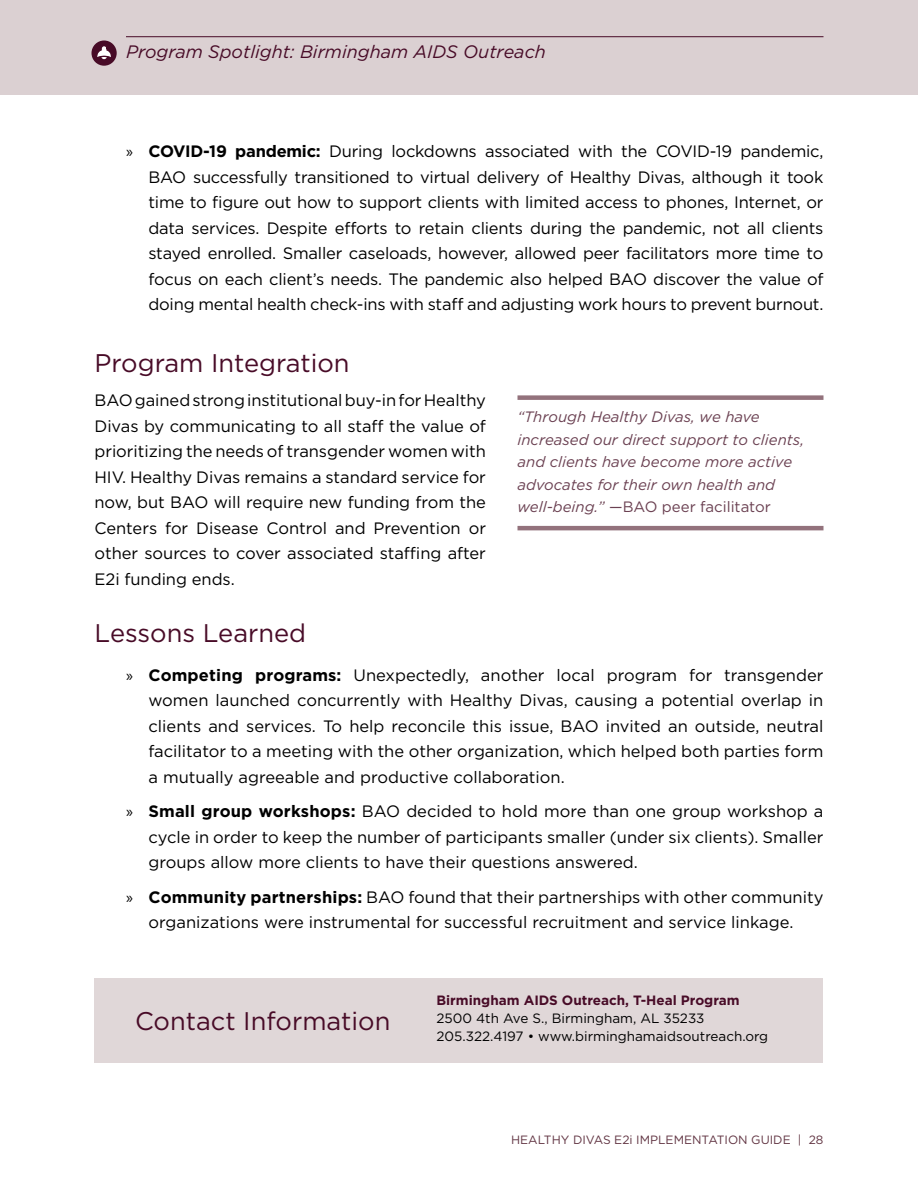
<style>
.page{position:relative;width:918px;height:1188px;background:#fff}
.page>*{position:absolute;margin:0;border:0;box-sizing:border-box;transform-origin:0 0}
.Contact_Info__Progra{font:25.5px "Gotham";color:#480b27}
.Page_running_header{font:italic 18px "Gotham";color:#480b27}
.Body{font:16.5px/25.5px "Gotham";color:#000;text-align:justify}
.callout_boxes_rule_a{font:italic 15px/22.5px "Gotham";color:#6b4152}
.Body__smaller_for_gr{font:13.5px/18px "Gotham";color:#000}
.t1{font:12px "Gotham";color:#613442}
.s1{font-family:"Myriad Pro"}
.s2{font-weight:700}
.s3{font-style:normal}
.s4{font-weight:700;color:#480b27}
</style>
<div class="page">
<div style="left:94px;top:978px;width:730px;height:84px;background:#e0d7d8"></div>
<div style="left:518px;top:395px;width:306px;height:5px;background:#93727c"></div>
<hr style="left:518px;top:526px;width:306px;height:4px;background:#93727c">
<div style="left:0;top:0;width:918px;height:94px;background:#dbd0d2"></div>
<hr style="left:126px;top:36px;width:698px;height:1px;background:#480b27">
<div style="left:92px;top:40px;width:25px;height:26px;background:#480b27;border-radius:50%"></div>
<svg style="left:95px;top:44px;width:16px;height:16px"></svg>
<p class="Page_running_header" style="left:126px;top:40px;width:421px">Program Spotlight: Birmingham AIDS Outreach</p>
<p class="Body" style="left:148px;top:138px;width:677px;text-indent:-22px"><span class="s1">»</span> <span class="s2">COVID-19 pandemic:</span> During lockdowns associated with the COVID-19 pandemic, BAO successfully transitioned to virtual delivery of Healthy Divas, although it took time to figure out how to support clients with limited access to phones, Internet, or data services. Despite efforts to retain clients during the pandemic, not all clients stayed enrolled. Smaller caseloads, however, allowed peer facilitators more time to focus on each client’s needs. The pandemic also helped BAO discover the value of doing mental health check-ins with staff and adjusting work hours to prevent burnout.</p>
<h2 class="Contact_Info__Progra" style="left:94px;top:346px;width:257px">Program Integration</h2>
<p class="Body" style="left:94px;top:387px;width:393px">BAO gained strong institutional buy-in for Healthy Divas by communicating to all staff the value of prioritizing the needs of transgender women with HIV. Healthy Divas remains a standard service for now, but BAO will require new funding from the Centers for Disease Control and Prevention or other sources to cover associated staffing after E2i funding ends.</p>
<h2 class="Contact_Info__Progra" style="left:94px;top:616px;width:213px">Lessons Learned</h2>
<p class="Body" style="left:148px;top:662px;width:676px;text-indent:-22px"><span class="s1">»</span> <span class="s2">Competing programs:</span> Unexpectedly, another local program for transgender women launched concurrently with Healthy Divas, causing a potential overlap in clients and services. To help reconcile this issue, BAO invited an outside, neutral facilitator to a meeting with the other organization, which helped both parties form a mutually agreeable and productive collaboration.</p>
<p class="Body" style="left:148px;top:798px;width:677px;text-indent:-22px"><span class="s1">»</span> <span class="s2">Small group workshops:</span> BAO decided to hold more than one group workshop a cycle in order to keep the number of participants smaller (under six clients). Smaller groups allow more clients to have their questions answered.</p>
<p class="Body" style="left:126px;top:884px;width:699px;text-align:center"><span class="s1">»</span> <span class="s2">Community partnerships:</span> BAO found that their partnerships with other community organizations were instrumental for successful recruitment and service linkage.</p>
<p class="callout_boxes_rule_a" style="left:518px;top:406px;width:288px">“Through Healthy Divas, we have increased our direct support to clients, and clients have become more active advocates for their own health and well-being.” <span class="s3">—BAO peer facilitator</span></p>
<p class="Contact_Info__Progra" style="left:135px;top:1005px;width:257px">Contact Information</p>
<p class="Body__smaller_for_gr" style="left:436px;top:991px;width:333px"><span class="s4">Birmingham AIDS Outreach, T-Heal Program<br></span>2500 4th Ave S., Birmingham, AL 35233<br>205.322.4197 • www.birminghamaidsoutreach.org</p>
<p class="t1" style="left:511px;top:1132px;width:314px">HEALTHY DIVAS E2i IMPLEMENTATION GUIDE | 28</p>
</div>
